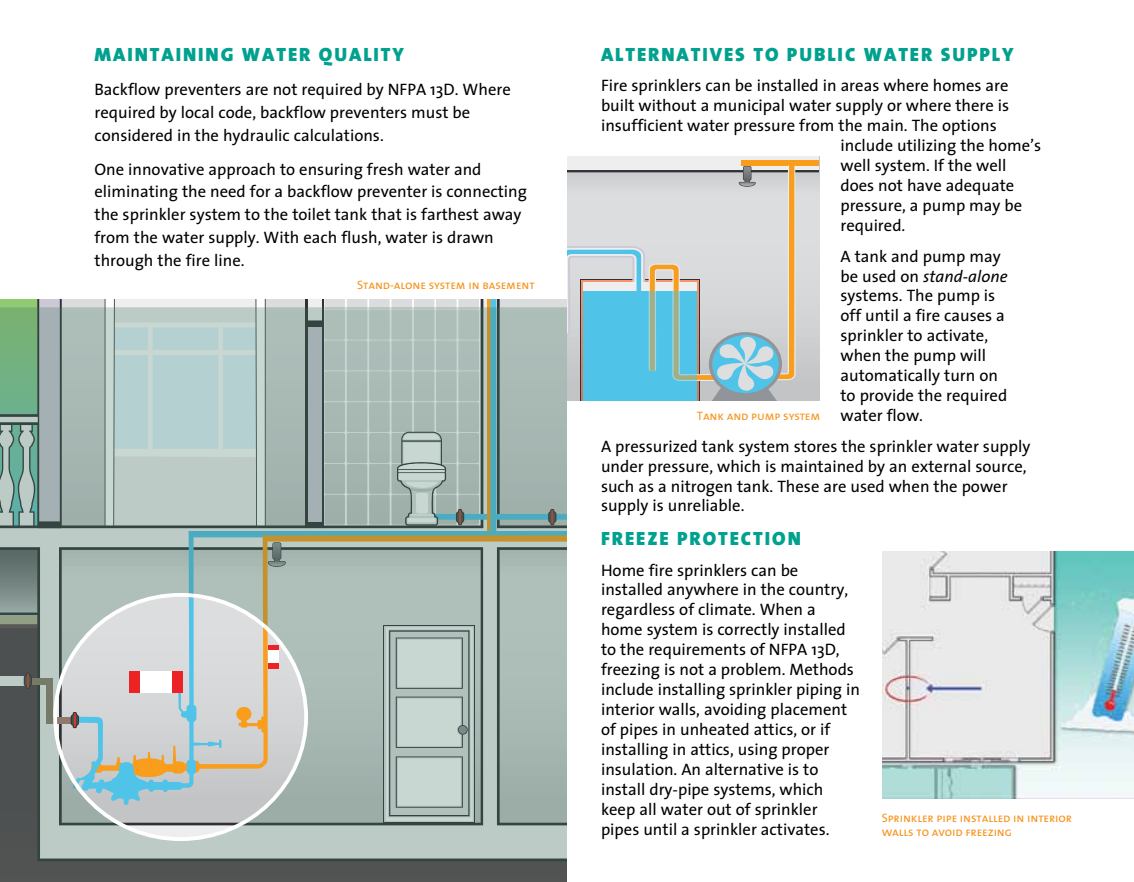
<style>
.page{position:relative;width:1134px;height:882px;background:#fff}
.page>*{position:absolute;margin:0;border:0;box-sizing:border-box;transform-origin:0 0}
.t1{font:900 19.25px "The Sans";letter-spacing:.1em;color:#00a18e}
.t2{font:16.62px/19.9px "The Sans";color:#000}
.t3{font:12.25px/14px "The Sans Caps";letter-spacing:-.01em;color:#f7941e}
.s1{font-style:italic}
</style>
<div class="page">
<svg style="left:38px;top:299px;width:23px;height:8px"></svg>
<svg style="left:0;top:307px;width:567px;height:575px;background:#a5b1ac"></svg>
<svg style="left:105px;top:156px;width:714px;height:412px"></svg>
<img style="left:882px;top:551px;width:252px;height:247px">
<p class="t1" style="left:94px;top:38px;width:32px">MAINTAINING</p>
<p class="t1" style="left:242px;top:38px;width:34px">WATER</p>
<p class="t1" style="left:319px;top:38px;width:28px">QUALITY</p>
<p class="t2" style="left:94px;top:78px;width:418px;line-height:22.8px">Backflow preventers are not required by NFPA 13D. Where required by local code, backflow preventers must be considered in the hydraulic calculations.</p>
<p class="t2" style="left:94px;top:157px;width:434px;line-height:22.8px">One innovative approach to ensuring fresh water and eliminating the need for a backflow preventer is connecting the sprinkler system to the toilet tank that is farthest away from the water supply. With each flush, water is drawn through the fire line.</p>
<p class="t3" style="left:357px;top:277px;width:179px">Stand-alone system in basement</p>
<p class="t1" style="left:601px;top:38px;width:27px">ALTERNATIVES</p>
<p class="t1" style="left:753px;top:38px;width:58px">TO PUBLIC</p>
<p class="t1" style="left:864px;top:38px;width:34px">WATER</p>
<p class="t1" style="left:941px;top:38px;width:25px">SUPPLY</p>
<p class="t2" style="left:601px;top:75px;width:409px">Fire sprinklers can be installed in areas where homes are</p>
<p class="t2" style="left:601px;top:95px;width:410px">built without a municipal water supply or where there is</p>
<p class="t2" style="left:601px;top:115px;width:397px">insufficient water pressure from the main. The options</p>
<p class="t2" style="left:840px;top:135px;width:202px">include utilizing the home’s</p>
<p class="t2" style="left:840px;top:155px;width:167px">well system. If the well</p>
<p class="t2" style="left:840px;top:175px;width:175px">does not have adequate</p>
<p class="t2" style="left:840px;top:195px;width:183px">pressure, a pump may be</p>
<p class="t2" style="left:840px;top:215px;width:66px">required.</p>
<p class="t2" style="left:840px;top:246px;width:169px">A tank and pump may be used on <span class="s1">stand-alone </span>systems. The pump is off until a fire causes a sprinkler to activate, when the pump will automatically turn on to provide the required water flow.</p>
<p class="t2" style="left:601px;top:436px;width:431px">A pressurized tank system stores the sprinkler water supply under pressure, which is maintained by an external source, such as a nitrogen tank. These are used when the power supply is unreliable.</p>
<p class="t1" style="left:601px;top:522px;width:23px">FREE</p>
<p class="t1" style="left:647px;top:522px;width:56px">ZE PROTECTION</p>
<p class="t2" style="left:601px;top:559px;width:261px">Home fire sprinklers can be installed anywhere in the country, regardless of climate. When a home system is correctly installed to the requirements of NFPA 13D, freezing is not a problem. Methods include installing sprinkler piping in interior walls, avoiding placement of pipes in unheated attics, or if installing in attics, using proper insulation. An alternative is to install dry-pipe systems, which keep all water out of sprinkler pipes until a sprinkler activates.</p>
<p class="t3" style="left:697px;top:408px;width:125px">Tank and pump system</p>
<p class="t3" style="left:882px;top:810px;width:192px">Sprinkler pipe installed in interior walls to avoid freezing</p>
</div>
